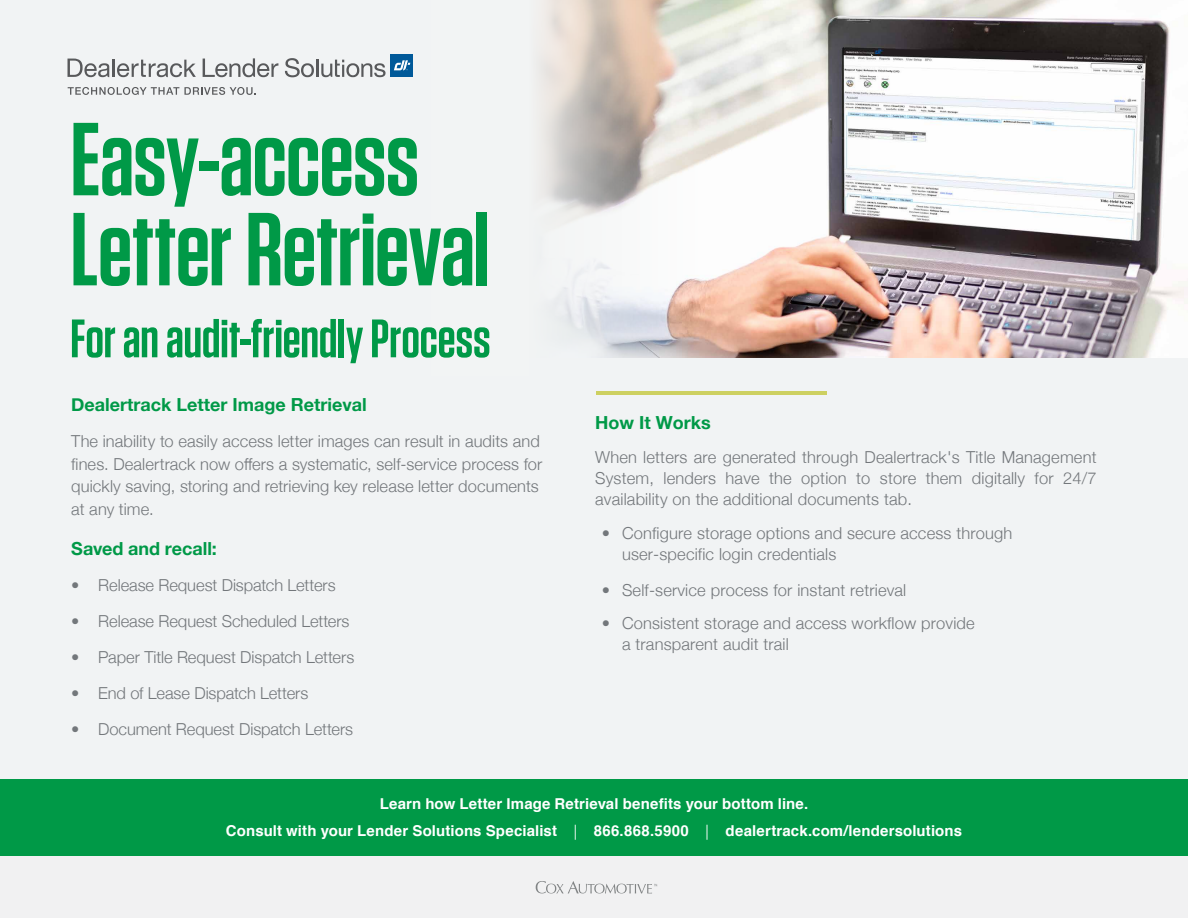
<style>
.page{position:relative;width:1188px;height:918px;background:#f1f3f4}
.page>*{position:absolute;margin:0;border:0;box-sizing:border-box;transform-origin:0 0}
.t1{font:600 103.5px/90px "Tungsten";letter-spacing:-.015em;color:#009947}
.t2{font:600 54px "Tungsten";letter-spacing:-.005em;color:#009947}
.t3{font:700 18px "Helvetica Neue";color:#009947}
.t4{font:300 16.5px/21px "Helvetica Neue";letter-spacing:.01em;color:#73777b}
.t5{font:700 15px/27px "Helvetica";letter-spacing:.01em;color:#fff;text-align:center}
.s1{font-weight:300}
</style>
<div class="page">
<svg style="left:536px;top:881px;width:121px;height:12px"></svg>
<img style="left:870px;top:0;width:318px;height:358px">
<img style="left:538px;top:0;width:332px;height:358px">
<div style="left:0;top:779px;width:1188px;height:76px;background:#009947"></div>
<hr style="left:112px;top:60px;width:3px;height:17px;background:#58595b">
<svg style="left:117px;top:60px;width:79px;height:17px"></svg>
<svg style="left:68px;top:59px;width:41px;height:18px"></svg>
<div style="left:391px;top:54px;width:22px;height:23px;background:#005999"></div>
<svg style="left:394px;top:60px;width:16px;height:10px"></svg>
<svg style="left:285px;top:58px;width:101px;height:19px"></svg>
<svg style="left:203px;top:58px;width:75px;height:19px"></svg>
<svg style="left:68px;top:87px;width:188px;height:8px"></svg>
<hr style="left:596px;top:391px;width:230px;height:4px;background:#cdd061">
<h1 class="t1" style="left:70px;top:117px;width:422px">Easy-access<br>Letter Retrieval</h1>
<h2 class="t2" style="left:70px;top:310px;width:422px">For an audit-friendly Process</h2>
<p class="t3" style="left:71px;top:391px;width:297px">Dealertrack Letter Image Retrieval</p>
<p class="t4" style="left:71px;top:429px;width:473px;line-height:22.5px">The inability to easily access letter images can result in audits and fines. Dealertrack now offers a systematic, self-service process for quickly saving, storing and retrieving key release letter documents at any time.</p>
<p class="t3" style="left:71px;top:535px;width:147px">Saved and recall:</p>
<p class="t4" style="left:71px;top:574px;width:266px">• Release Request Dispatch Letters</p>
<p class="t4" style="left:71px;top:610px;width:280px">• Release Request Scheduled Letters</p>
<p class="t4" style="left:71px;top:646px;width:285px">• Paper Title Request Dispatch Letters</p>
<p class="t4" style="left:71px;top:682px;width:239px">• End of Lease Dispatch Letters</p>
<p class="t4" style="left:71px;top:718px;width:283px">• Document Request Dispatch Letters</p>
<p class="t3" style="left:595px;top:409px;width:117px">How It Works</p>
<p class="t4" style="left:595px;top:445px;width:503px;text-align:justify">When letters are generated through Dealertrack's Title Management System, lenders have the option to store them digitally for 24/7 availability on the additional documents tab.</p>
<p class="t4" style="left:622px;top:522px;width:392px;text-indent:-20px">• Configure storage options and secure access through user-specific login credentials</p>
<p class="t4" style="left:602px;top:578px;width:306px">• Self-service process for instant retrieval</p>
<p class="t4" style="left:622px;top:612px;width:354px;text-indent:-20px">• Consistent storage and access workflow provide a transparent audit trail</p>
<p class="t5" style="left:226px;top:791px;width:738px">Learn how Letter Image Retrieval benefits your bottom line.<br>Consult with your Lender Solutions Specialist <span class="s1">|</span> 866.868.5900 <span class="s1">|</span> dealertrack.com/lendersolutions</p>
</div>
